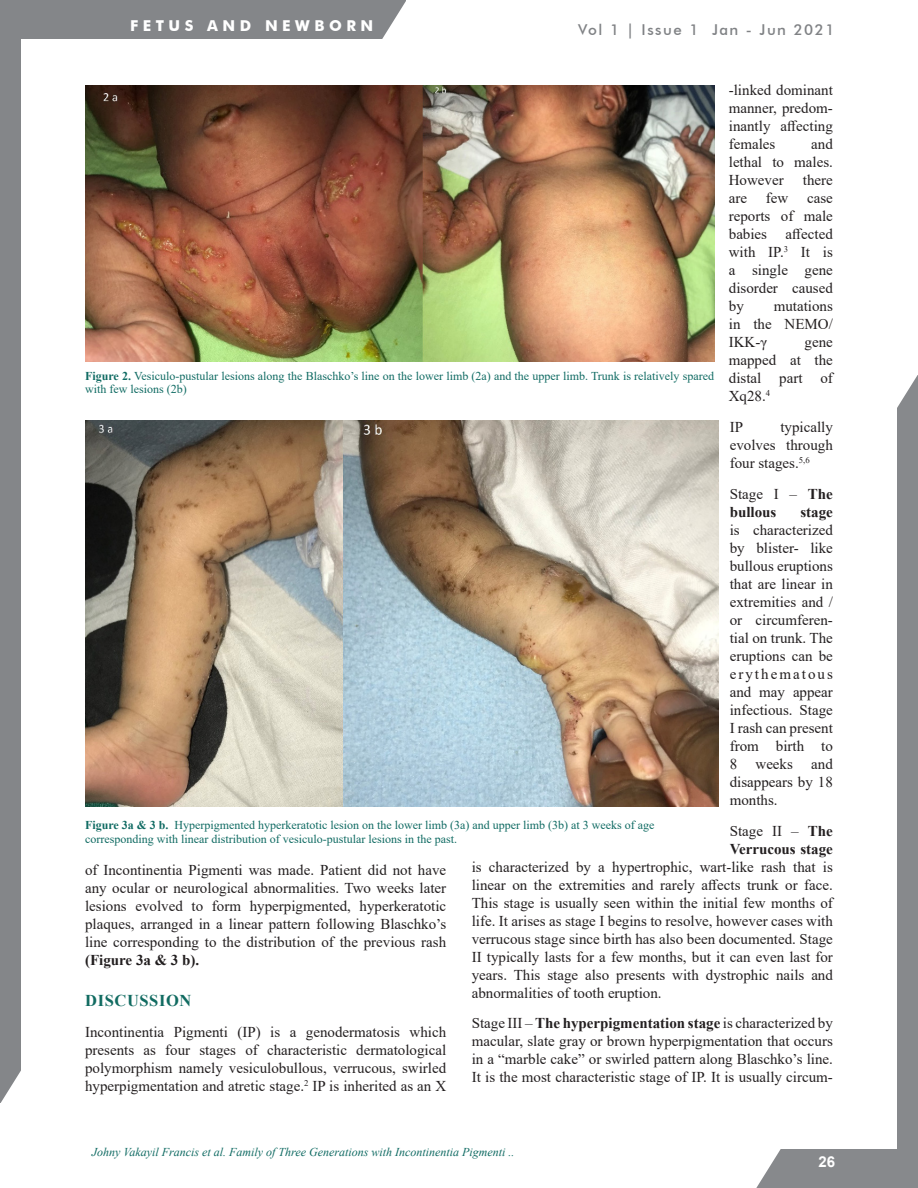
<style>
.page{position:relative;width:918px;height:1188px;background:#fff}
.page>*{position:absolute;margin:0;border:0;box-sizing:border-box;transform-origin:0 0}
.Head_1{font:700 16.5px "Times New Roman";letter-spacing:.035em;color:#116b61}
.Para_2{font:15px/18px "Times New Roman";color:#231f20;text-align:justify}
.Para_2-2{font:700 15px/18px "Times New Roman";color:#231f20}
.t1{font:500 15px "Futura BT";letter-spacing:.1em;color:#808285}
.t2{font:700 15px "Futura BT";letter-spacing:.3em;color:#fff}
.t3{font:700 15px "Arial";color:#fff}
.t4{font:12px/13.2px "Times New Roman";color:#106b63}
.t5{font:italic 12px "Times New Roman";color:#106b63}
.s1{font-weight:700}
.s2{font-weight:400}
</style>
<div class="page">
<div style="left:0;top:0;width:406px;height:1103px;background:#848689"></div>
<div style="left:755px;top:376px;width:163px;height:812px;background:#87898c"></div>
<div style="left:22px;top:39px;width:875px;height:1109px;background:#fff"></div>
<svg style="left:0;top:1070px;width:22px;height:33px"></svg>
<svg style="left:382px;top:1px;width:24px;height:38px"></svg>
<svg style="left:897px;top:375px;width:21px;height:33px"></svg>
<svg style="left:755px;top:1148px;width:27px;height:40px"></svg>
<img style="left:85px;top:85px;width:630px;height:277px">
<img style="left:85px;top:421px;width:633px;height:386px">
<p class="t2" style="left:130px;top:17px;width:245px">FETUS AND NEWBORN</p>
<p class="t1" style="left:578px;top:21px;width:258px">Vol 1 | Issue 1 Jan - Jun 2021</p>
<p class="Para_2" style="left:729px;top:81px;width:106px">-linked dominant manner, predom&shy;inantly affecting females</p>
<p class="Para_2" style="left:729px;top:135px;width:106px;text-indent:82px">and lethal to males.<br>However</p>
<p class="Para_2" style="left:803px;top:171px;width:31px">there</p>
<p class="Para_2" style="left:729px;top:189px;width:20px">are</p>
<p class="Para_2" style="left:766px;top:189px;width:24px">few</p>
<p class="Para_2" style="left:729px;top:189px;width:106px;text-indent:78px">case reports of male babies affected with IP.<sup>3</sup> It is a single gene disorder caused by</p>
<p class="Para_2" style="left:729px;top:297px;width:106px;text-indent:45px">mutations in the NEMO/ IKK-γ</p>
<p class="Para_2" style="left:729px;top:333px;width:106px;text-indent:76px">gene mapped at the distal part of Xq28.<sup>4</sup></p>
<p class="Para_2" style="left:730px;top:418px;width:15px">IP</p>
<p class="t4" style="left:85px;top:369px;width:631px"><span class="s1">Figure 2.</span> Vesiculo-pustular lesions along the Blaschko’s line on the lower limb (2a) and the upper limb. Trunk is relatively spared with few lesions (2b)</p>
<p class="Para_2" style="left:730px;top:418px;width:105px;text-indent:51px">typically evolves through four stages.<sup>5,6</sup></p>
<p class="Para_2-2" style="left:730px;top:484px;width:105px"><span class="s2">Stage I –</span> The bullous</p>
<p class="Para_2" style="left:730px;top:502px;width:105px;text-indent:71px"><span class="s1">stage </span>is characterized by blister- like bullous eruptions that are linear in extremities and / or circumferen&shy;tial on trunk. The eruptions can be erythematous and may appear infectious. Stage I rash can present from birth to 8 weeks and disappears by 18 months.</p>
<p class="Para_2" style="left:730px;top:821px;width:105px">Stage II – <span class="s1">The</span></p>
<p class="Para_2-2" style="left:730px;top:839px;width:105px">Verrucous stage</p>
<p class="Para_2" style="left:472px;top:857px;width:363px">is characterized by a hypertrophic, wart-like rash that is</p>
<p class="Para_2" style="left:472px;top:875px;width:363px">linear on the extremities and rarely affects trunk or face.</p>
<p class="Para_2" style="left:472px;top:893px;width:363px">This stage is usually seen within the initial few months of</p>
<p class="Para_2" style="left:472px;top:911px;width:363px">life. It arises as stage I begins to resolve, however cases with</p>
<p class="Para_2" style="left:472px;top:929px;width:363px">verrucous stage since birth has also been documented. Stage</p>
<p class="Para_2" style="left:472px;top:947px;width:363px">II typically lasts for a few months, but it can even last for</p>
<p class="Para_2" style="left:472px;top:965px;width:363px">years. This stage also presents with dystrophic nails and</p>
<p class="Para_2" style="left:472px;top:983px;width:191px">abnormalities of tooth eruption.</p>
<p class="Para_2" style="left:472px;top:1014px;width:363px">Stage III – <span class="s1">The hyperpigmentation stage</span> is characterized by macular, slate gray or brown hyperpigmentation that occurs in a “marble cake” or swirled pattern along Blaschko’s line.<br>It is the most characteristic stage of IP. It is usually circum-</p>
<p class="t4" style="left:85px;top:818px;width:571px"><span class="s1">Figure 3a &amp; 3 b.</span> Hyperpigmented hyperkeratotic lesion on the lower limb (3a) and upper limb (3b) at 3 weeks of age corresponding with linear distribution of vesiculo-pustular lesions in the past.</p>
<p class="Para_2" style="left:85px;top:861px;width:363px">of Incontinentia Pigmenti was made. Patient did not have any ocular or neurological abnormalities. Two weeks later lesions evolved to form hyperpigmented, hyperkeratotic plaques, arranged in a linear pattern following Blaschko’s line corresponding to the distribution of the previous rash <span class="s1">(Figure 3a &amp; 3 b).</span></p>
<p class="Head_1" style="left:85px;top:989px;width:108px">DISCUSSION</p>
<p class="Para_2" style="left:85px;top:1023px;width:363px">Incontinentia Pigmenti (IP) is a genodermatosis which presents as four stages of characteristic dermatological polymorphism namely vesiculobullous, verrucous, swirled hyperpigmentation and atretic stage.<sup>2</sup> IP is inherited as an X</p>
<p class="t5" style="left:92px;top:1144px;width:424px">Johny Vakayil Francis et al. Family of Three Generations with Incontinentia Pigmenti ..</p>
<p class="t3" style="left:818px;top:1151px;width:18px">26</p>
</div>
